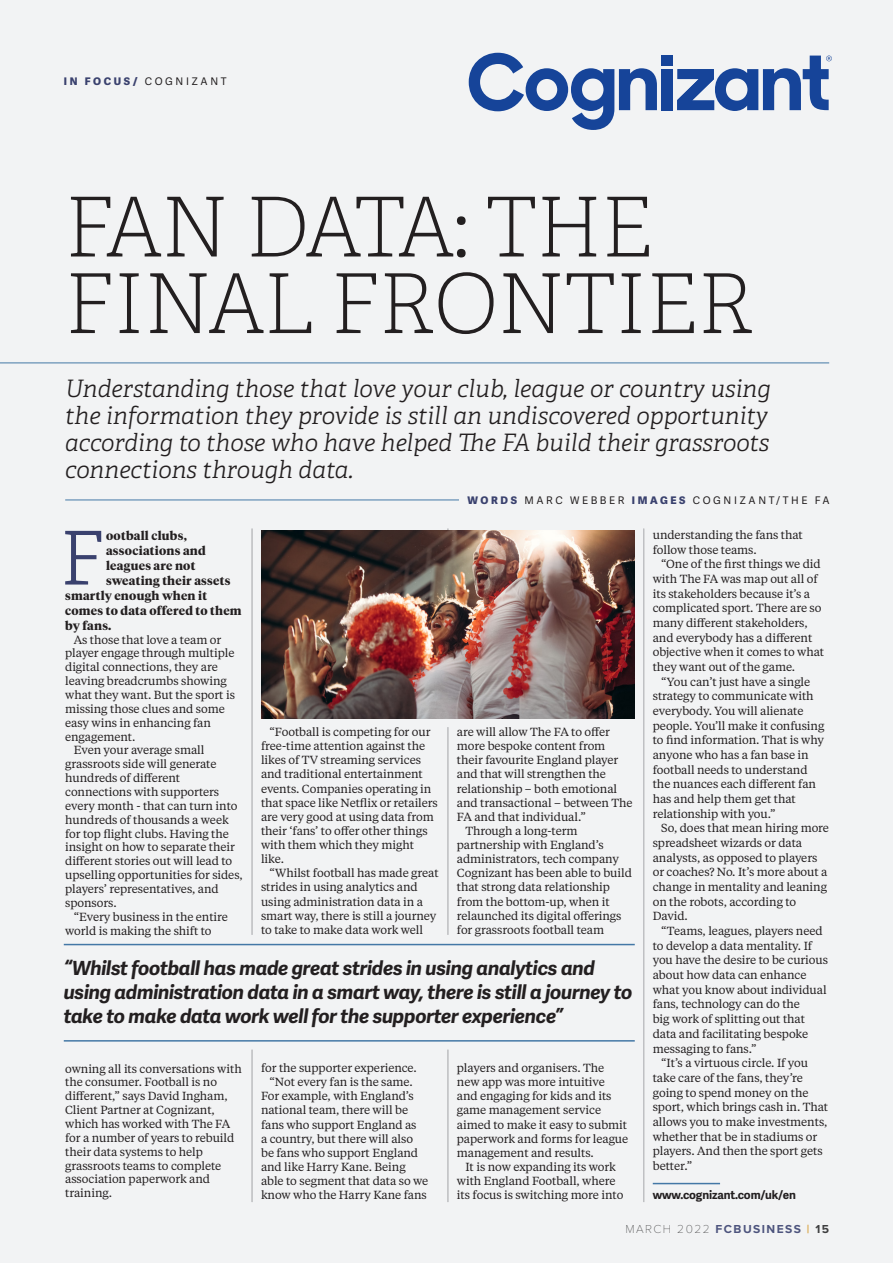
<style>
.page{position:relative;width:893px;height:1263px;background:#f2f3f4}
.page>*{position:absolute;margin:0;border:0;box-sizing:border-box;transform-origin:0 0}
.Header20{font:100 82.5px/76.5px "Adelle";letter-spacing:-.015em;color:#231f20}
.Intro20{font:300 74.1px "Adelle";color:#3a416e}
.stand1{font:italic 300 24px/27px "Adelle";color:#231f20;text-align:justify}
.Quote20{font:italic 700 19.5px/24px "Adelle Sans";letter-spacing:-.02em;color:#231f20}
.Intro20-2{font:700 12px "Tiempos Headline";letter-spacing:.02em;color:#231f20}
.t1{font:700 12px "Proxima Nova";letter-spacing:.12em;color:#4d547d}
.Body1{font:11.7px/14.1px "Tiempos Text";letter-spacing:-.01em;color:#231f20}
.Contact{font:700 11.7px "Adelle Sans";letter-spacing:-.01em;color:#231f20}
.Bline20{font:10.5px "Adelle Sans";letter-spacing:.25em;color:#231f20}
.s1{font-weight:800;color:#3a416e}
.s2{font-family:"Proxima Nova T";font-weight:100;color:#3e3e3f}
.s3{color:#d9a74a}
.s4{color:#3e3e3f}
</style>
<div class="page">
<hr style="left:653px;top:1183px;width:67px;height:1px;background:#4478a6">
<hr style="left:252px;top:528px;width:1px;height:407px;background:#bcbdc0">
<hr style="left:252px;top:1050px;width:1px;height:152px;background:#bcbdc0">
<hr style="left:447px;top:727px;width:1px;height:208px;background:#bcbdc0">
<hr style="left:447px;top:1050px;width:1px;height:152px;background:#bcbdc0">
<hr style="left:643px;top:528px;width:1px;height:674px;background:#bcbdc0">
<hr style="left:0;top:362px;width:829px;height:1px;background:#4478a6">
<hr style="left:65px;top:500px;width:764px;height:1px;background:#4478a6">
<div style="left:459px;top:496px;width:371px;height:8px;background:#f2f3f4"></div>
<hr style="left:64px;top:944px;width:571px;height:1px;background:#4478a6">
<hr style="left:64px;top:1040px;width:571px;height:1px;background:#4478a6">
<div style="left:662px;top:56px;width:11px;height:10px;background:#164499"></div>
<div style="left:662px;top:69px;width:11px;height:41px;background:#164499"></div>
<svg style="left:469px;top:53px;width:188px;height:77px"></svg>
<svg style="left:677px;top:56px;width:155px;height:55px"></svg>
<img style="left:261px;top:530px;width:374px;height:189px">
<p class="Bline20" style="left:64px;top:75px;width:164px"><span class="s1">IN FOCUS/</span> COGNIZANT</p>
<p class="Header20" style="left:65px;top:191px;width:692px">FAN DATA: THE<br>FINAL FRONTIER</p>
<p class="stand1" style="left:65px;top:376px;width:707px">Understanding those that love your club, league or country using the information they provide is still an undiscovered opportunity according to those who have helped The FA build their grassroots connections through data.</p>
<p class="Bline20" style="left:467px;top:494px;width:364px"><span class="s1">WORDS</span> MARC WEBBER <span class="s1">IMAGES</span> COGNIZANT/THE FA</p>
<p class="Intro20" style="left:60px;top:513px;width:46px">F</p>
<p class="Intro20-2" style="left:106px;top:527px;width:82px">ootball clubs,</p>
<p class="Intro20-2" style="left:106px;top:542px;width:101px">associations and</p>
<p class="Intro20-2" style="left:106px;top:557px;width:91px">leagues are not</p>
<p class="Intro20-2" style="left:106px;top:572px;width:126px">sweating their assets</p>
<p class="Intro20-2" style="left:65px;top:587px;width:143px">smartly enough when it</p>
<p class="Intro20-2" style="left:65px;top:602px;width:178px">comes to data offered to them</p>
<p class="Intro20-2" style="left:65px;top:617px;width:48px">by fans.</p>
<p class="Body1" style="left:65px;top:632px;width:171px;text-indent:9px">As those that love a team or player engage through multiple digital connections, they are leaving breadcrumbs showing what they want. But the sport is missing those clues and some easy wins in enhancing fan engagement.</p>
<p class="Body1" style="left:65px;top:743px;width:179px;text-indent:9px">Even your average small grassroots side will generate hundreds of different connections with supporters every month - that can turn into hundreds of thousands a week for top flight clubs. Having the insight on how to separate their different stories out will lead to upselling opportunities for sides, players’ representatives, and sponsors.</p>
<p class="Body1" style="left:65px;top:909px;width:164px;text-indent:9px">“Every business in the entire world is making the shift to</p>
<p class="Body1" style="left:261px;top:724px;width:178px;text-indent:9px">“Football is competing for our free-time attention against the likes of TV streaming services and traditional entertainment events. Companies operating in that space like Netflix or retailers are very good at using data from their ‘fans’ to offer other things with them which they might like.</p>
<p class="Body1" style="left:261px;top:865px;width:179px;text-indent:9px">“Whilst football has made great strides in using analytics and using administration data in a smart way, there is still a journey to take to make data work well</p>
<p class="Body1" style="left:457px;top:724px;width:177px">are will allow The FA to offer more bespoke content from their favourite England player and that will strengthen the relationship – both emotional and transactional – between The<br>FA and that individual.”</p>
<p class="Body1" style="left:457px;top:823px;width:176px;text-indent:9px">Through a long-term partnership with England’s administrators, tech company<br>Cognizant has been able to build that strong data relationship from the bottom-up, when it relaunched its digital offerings for grassroots football team</p>
<p class="Quote20" style="left:64px;top:956px;width:570px">“Whilst football has made great strides in using analytics and using administration data in a smart way, there is still a journey to take to make data work well for the supporter experience”</p>
<p class="Body1" style="left:65px;top:1061px;width:178px">owning all its conversations with the consumer. Football is no different,” says David Ingham,<br>Client Partner at Cognizant, which has worked with The FA for a number of years to rebuild their data systems to help grassroots teams to complete association paperwork and training.</p>
<p class="Body1" style="left:261px;top:1060px;width:157px">for the supporter experience.</p>
<p class="Body1" style="left:261px;top:1074px;width:169px;text-indent:9px">“Not every fan is the same.<br>For example, with England’s national team, there will be fans who support England as<br>a country, but there will also be fans who support England and like Harry Kane. Being able to segment that data so we know who the Harry Kane fans</p>
<p class="Body1" style="left:457px;top:1060px;width:173px">players and organisers. The new app was more intuitive and engaging for kids and its game management service aimed to make it easy to submit paperwork and forms for league management and results.</p>
<p class="Body1" style="left:457px;top:1159px;width:168px;text-indent:9px">It is now expanding its work with England Football, where its focus is switching more into</p>
<p class="Body1" style="left:653px;top:527px;width:152px;line-height:14.7px">understanding the fans that follow those teams.</p>
<p class="Body1" style="left:653px;top:556px;width:173px;line-height:14.7px;text-indent:9px">“One of the first things we did with The FA was map out all of its stakeholders because it’s a complicated sport. There are so many different stakeholders, and everybody has a different objective when it comes to what they want out of the game.</p>
<p class="Body1" style="left:653px;top:674px;width:173px;line-height:14.7px;text-indent:9px">“You can’t just have a single strategy to communicate with everybody. You will alienate people. You’ll make it confusing to find information. That is why anyone who has a fan base in football needs to understand the nuances each different fan has and help them get that relationship with you.”</p>
<p class="Body1" style="left:653px;top:820px;width:178px;line-height:14.7px;text-indent:9px">So, does that mean hiring more spreadsheet wizards or data analysts, as opposed to players or coaches? No. It’s more about a change in mentality and leaning on the robots, according to<br>David.</p>
<p class="Body1" style="left:653px;top:923px;width:177px;line-height:14.7px;text-indent:9px">“Teams, leagues, players need to develop a data mentality. If you have the desire to be curious about how data can enhance what you know about individual fans, technology can do the<br>big work of splitting out that data and facilitating bespoke messaging to fans.”</p>
<p class="Body1" style="left:653px;top:1055px;width:177px;line-height:14.7px;text-indent:9px">“It’s a virtuous circle. If you take care of the fans, they’re going to spend money on the sport, which brings cash in. That allows you to make investments, whether that be in stadiums or players. And then the sport gets better.”</p>
<p class="Contact" style="left:653px;top:1188px;width:145px">www.cognizant.com/uk/en</p>
<p class="t1" style="left:625px;top:1220px;width:205px"><span class="s2">MARCH 2022</span> FCBUSINESS <span class="s3">|</span> <span class="s4">15</span></p>
</div>
